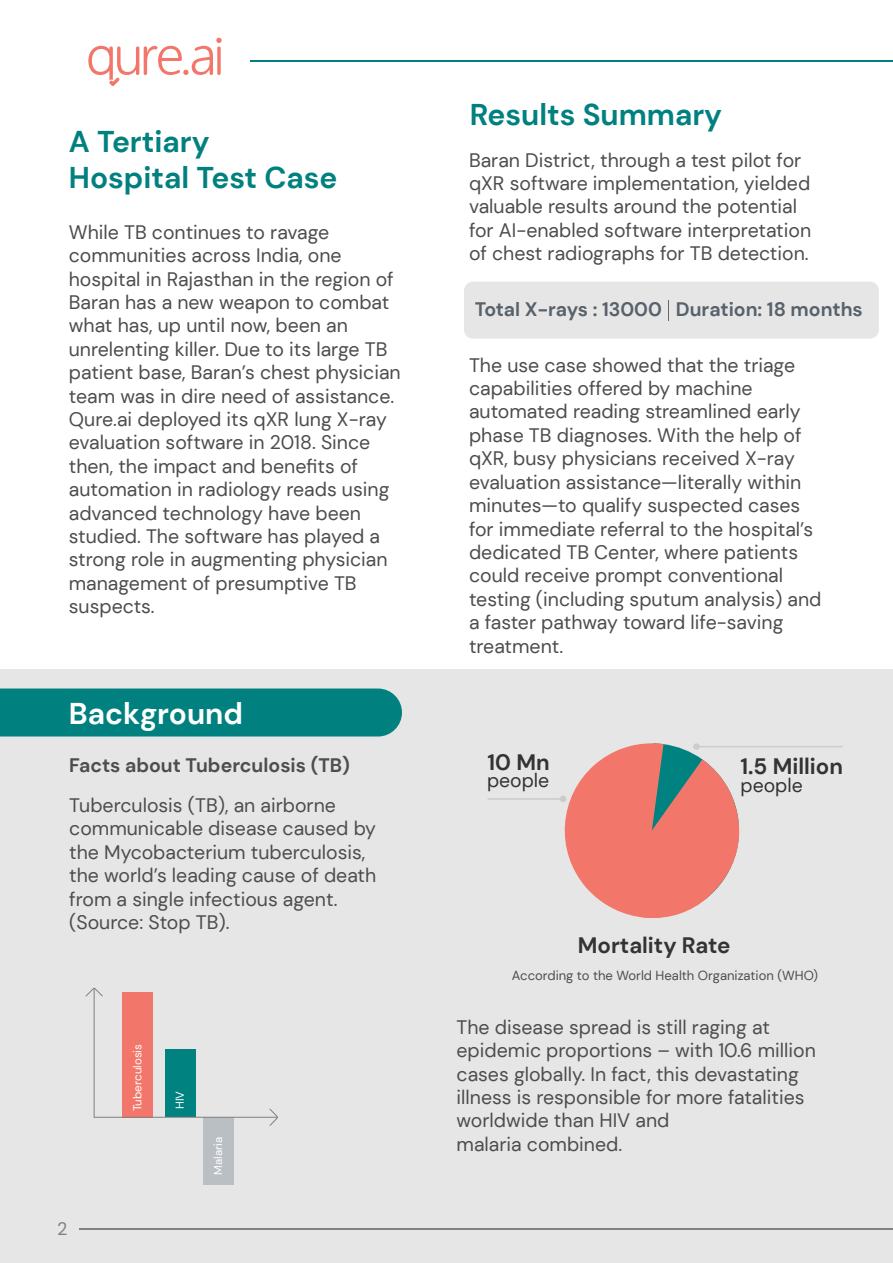
<style>
.page{position:relative;width:893px;height:1263px;background:#fff}
.page>*{position:absolute;margin:0;border:0;box-sizing:border-box;transform-origin:0 0}
.t1{font:700 30px/36px "DM Sans";color:#008180}
.t2{font:700 30px "DM Sans";color:#fff}
.t3{font:700 22.35px "DM Sans";color:#333}
.t4{font:19.5px/23.4px "DM Sans";color:#4d4d4d}
.t5{font:700 19.5px "DM Sans";color:#132231}
.t6{font:700 19.5px "DM Sans";color:#4d4d4d}
.t7{font:19.35px "DM Sans";color:#333}
.t8{font:18px "DM Sans";color:#808184}
.t9{font:13.05px "DM Sans";color:#4d4d4d}
.t10{font:11.55px "DM Sans";color:#fff}
.t11{font:11.4px "DM Sans";color:#fff}
</style>
<div class="page">
<div style="left:464px;top:282px;width:415px;height:57px;background:#e6e6e6;border-radius:9px"></div>
<div style="left:0;top:669px;width:893px;height:594px;background:#e6e6e6"></div>
<div style="left:204px;top:1117px;width:30px;height:68px;background:#babfc3"></div>
<svg style="left:85px;top:987px;width:193px;height:140px"></svg>
<hr style="left:696px;top:746px;width:147px;height:1px;background:#ccc">
<hr style="left:487px;top:798px;width:77px;height:1px;background:#ccc">
<svg style="left:555px;top:743px;width:185px;height:175px"></svg>
<hr style="left:80px;top:1228px;width:813px;height:1px;background:#808184">
<div style="left:0;top:688px;width:402px;height:48px;background:#008180"></div>
<svg style="left:88px;top:38px;width:134px;height:48px"></svg>
<hr style="left:250px;top:60px;width:643px;height:1px;background:#008180">
<svg style="left:668px;top:300px;width:1px;height:20px"></svg>
<h1 class="t1" style="left:69px;top:124px;width:270px">A Tertiary<br>Hospital Test Case</h1>
<p class="t4" style="left:69px;top:220px;width:333px">While TB continues to ravage communities across India, one hospital in Rajasthan in the region of<br>Baran has a new weapon to combat what has, up until now, been an unrelenting killer. Due to its large TB patient base, Baran’s chest physician team was in dire need of assistance.<br>Qure.ai deployed its qXR lung X-ray evaluation software in 2018. Since then, the impact and benefits of automation in radiology reads using advanced technology have been studied. The software has played a strong role in augmenting physician management of presumptive TB suspects.</p>
<h1 class="t2" style="left:69px;top:694px;width:176px">Background</h1>
<p class="t4" style="left:3px;top:745px;width:208px">nal sputum testing and</p>
<p class="t4" style="left:69px;top:793px;width:309px">Tuberculosis (TB), an airborne communicable disease caused by the Mycobacterium tuberculosis, the world’s leading cause of death from a single infectious agent. (Source: Stop TB).</p>
<p class="t6" style="left:69px;top:753px;width:282px">Facts about Tuberculosis (TB)</p>
<p class="t8" style="left:57px;top:1217px;width:12px">2</p>
<p class="t10" style="left:130px;top:1111px;width:69px;rotate:-90deg">Tuberculosis</p>
<p class="t11" style="left:173px;top:1109px;width:20px;rotate:-90deg">HIV</p>
<p class="t11" style="left:211px;top:1174px;width:39px;rotate:-90deg">Malaria</p>
<h1 class="t1" style="left:470px;top:97px;width:254px">Results Summary</h1>
<p class="t4" style="left:469px;top:148px;width:344px">Baran District, through a test pilot for qXR software implementation, yielded valuable results around the potential for AI-enabled software interpretation of chest radiographs for TB detection.</p>
<p class="t5" style="left:475px;top:297px;width:390px">Total X-rays : 13000 Duration: 18 months</p>
<p class="t4" style="left:469px;top:353px;width:354px">The use case showed that the triage capabilities offered by machine automated reading streamlined early phase TB diagnoses. With the help of qXR, busy physicians received X-ray evaluation assistance—literally within minutes—to qualify suspected cases for immediate referral to the hospital’s dedicated TB Center, where patients could receive prompt conventional testing (including sputum analysis) and a faster pathway toward life-saving treatment.</p>
<p class="t3" style="left:488px;top:748px;width:64px">10 Mn</p>
<p class="t7" style="left:487px;top:768px;width:64px">people</p>
<p class="t3" style="left:740px;top:753px;width:104px">1.5 Million</p>
<p class="t7" style="left:740px;top:773px;width:64px">people</p>
<p class="t3" style="left:578px;top:931px;width:154px">Mortality Rate</p>
<p class="t9" style="left:512px;top:967px;width:308px">According to the World Health Organization (WHO)</p>
<p class="t4" style="left:457px;top:1015px;width:361px">The disease spread is still raging at epidemic proportions – with 10.6 million cases globally. In fact, this devastating illness is responsible for more fatalities worldwide than HIV and<br>malaria combined.</p>
</div>
